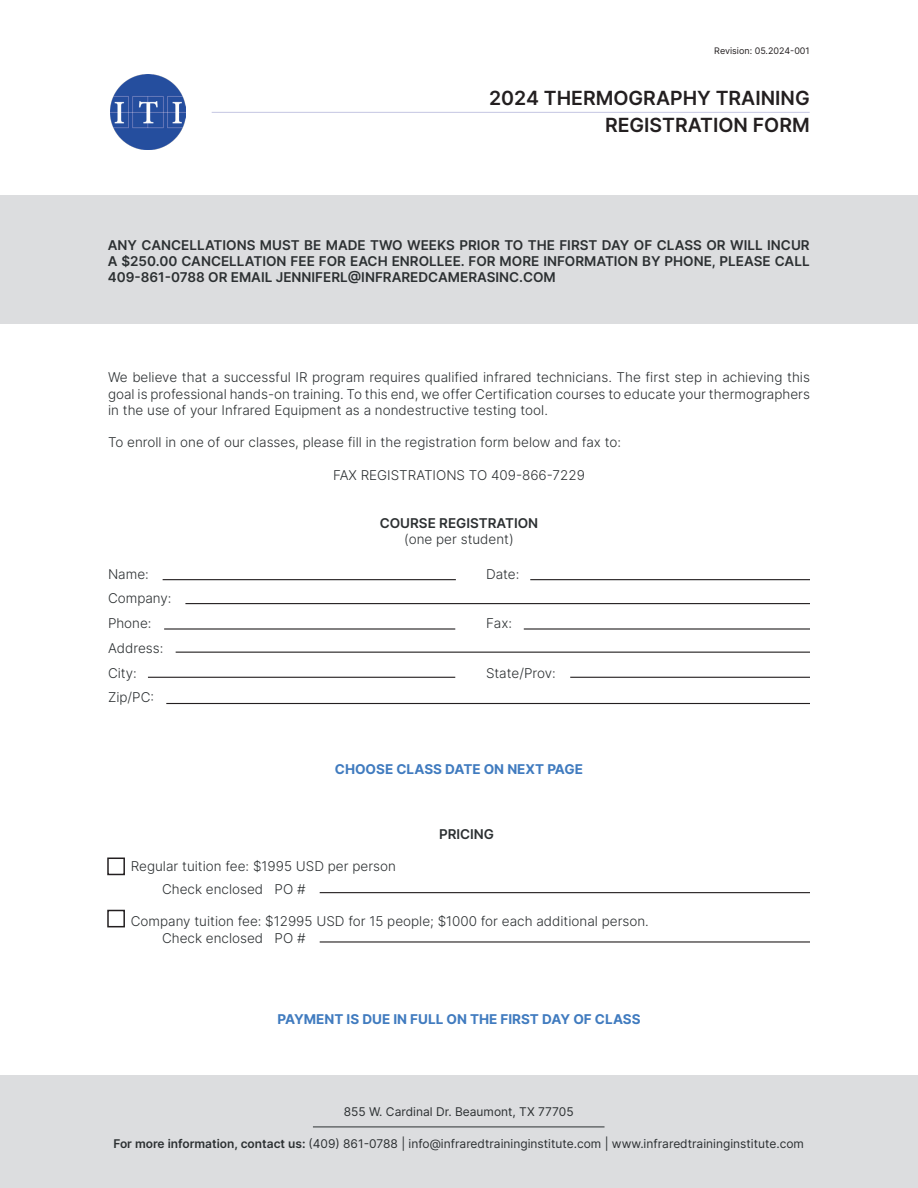
<style>
.page{position:relative;width:918px;height:1188px;background:#fff}
.page>*{position:absolute;margin:0;border:0;box-sizing:border-box;transform-origin:0 0}
.t1{font:600 19.5px/27px "Inter";color:#231f20;text-align:right}
.t2{font:300 13.5px/16.2px "Inter";color:#2c3032;text-align:justify}
.t3{font:600 13.5px/16.2px "Inter";color:#2c3032;text-align:justify}
.t4{font:700 13.5px "Inter";color:#407bbf}
.t5{font:12px "Inter";color:#2c3032}
.t6{font:9px "Inter";color:#231f20}
.s1{font-weight:600}
</style>
<div class="page">
<div style="left:0;top:195px;width:918px;height:129px;background:#dcdddf"></div>
<div style="left:0;top:1076px;width:918px;height:112px;background:#dcdddf"></div>
<img style="left:110px;top:75px;width:75px;height:75px">
<hr style="left:313px;top:1127px;width:292px;height:1px;background:#2c3032">
<hr style="left:212px;top:112px;width:598px;height:1px;background:#c4c6e2">
<hr style="left:163px;top:579px;width:293px;height:1px;background:#231f20">
<hr style="left:164px;top:628px;width:291px;height:2px;background:#231f20">
<hr style="left:176px;top:652px;width:634px;height:1px;background:#231f20">
<hr style="left:148px;top:677px;width:307px;height:1px;background:#231f20">
<hr style="left:570px;top:677px;width:240px;height:1px;background:#231f20">
<hr style="left:166px;top:703px;width:644px;height:1px;background:#231f20">
<hr style="left:524px;top:628px;width:286px;height:2px;background:#231f20">
<hr style="left:530px;top:579px;width:280px;height:1px;background:#231f20">
<div style="left:107px;top:858px;width:18px;height:17px;border:2px solid #231f20"></div>
<div style="left:107px;top:910px;width:18px;height:17px;border:2px solid #231f20"></div>
<hr style="left:320px;top:892px;width:490px;height:1px;background:#231f20">
<hr style="left:320px;top:941px;width:490px;height:2px;background:#231f20">
<hr style="left:185px;top:603px;width:625px;height:1px;background:#231f20">
<p class="t6" style="left:714px;top:44px;width:97px">Revision: 05.2024-001</p>
<h1 class="t1" style="left:489px;top:84px;width:322px">2024 THERMOGRAPHY TRAINING<br>REGISTRATION FORM</h1>
<p class="t3" style="left:108px;top:236px;width:704px">ANY CANCELLATIONS MUST BE MADE TWO WEEKS PRIOR TO THE FIRST DAY OF CLASS OR WILL INCUR A $250.00 CANCELLATION FEE FOR EACH ENROLLEE. FOR MORE INFORMATION BY PHONE, PLEASE CALL 409-861-0788 OR EMAIL JENNIFERL@INFRAREDCAMERASINC.COM</p>
<p class="t2" style="left:108px;top:369px;width:704px">We believe that a successful IR program requires qualified infrared technicians. The first step in achieving this goal is professional hands-on training. To this end, we offer Certification courses to educate your thermographers in the use of your Infrared Equipment as a nondestructive testing tool.</p>
<p class="t2" style="left:108px;top:434px;width:515px">To enroll in one of our classes, please fill in the registration form below and fax to:</p>
<p class="t2" style="left:333px;top:466px;width:253px">FAX REGISTRATIONS TO 409-866-7229</p>
<p class="t3" style="left:380px;top:515px;width:160px">COURSE REGISTRATION</p>
<p class="t2" style="left:404px;top:531px;width:111px">(one per student)</p>
<p class="t2" style="left:108px;top:565px;width:42px">Name:</p>
<p class="t2" style="left:486px;top:565px;width:35px">Date:</p>
<p class="t2" style="left:108px;top:590px;width:65px">Company:</p>
<p class="t2" style="left:108px;top:615px;width:45px">Phone:</p>
<p class="t2" style="left:486px;top:615px;width:28px">Fax:</p>
<p class="t2" style="left:108px;top:640px;width:57px">Address:</p>
<p class="t2" style="left:108px;top:664px;width:30px">City:</p>
<p class="t2" style="left:486px;top:664px;width:71px">State/Prov:</p>
<p class="t2" style="left:108px;top:689px;width:48px">Zip/PC:</p>
<p class="t4" style="left:335px;top:759px;width:250px">CHOOSE CLASS DATE ON NEXT PAGE</p>
<p class="t3" style="left:439px;top:825px;width:57px">PRICING</p>
<p class="t2" style="left:131px;top:858px;width:267px">Regular tuition fee: $1995 USD per person</p>
<p class="t2" style="left:162px;top:881px;width:145px">Check enclosed PO #</p>
<p class="t2" style="left:131px;top:913px;width:520px">Company tuition fee: $12995 USD for 15 people; $1000 for each additional person.</p>
<p class="t2" style="left:162px;top:929px;width:145px">Check enclosed PO #</p>
<p class="t4" style="left:277px;top:1009px;width:365px">PAYMENT IS DUE IN FULL ON THE FIRST DAY OF CLASS</p>
<p class="t5" style="left:344px;top:1103px;width:232px">855 W. Cardinal Dr. Beaumont, TX 77705</p>
<p class="t5" style="left:113px;top:1135px;width:692px"><span class="s1">For more information, contact us:</span> (409) 861-0788 | info@infraredtraininginstitute.com | www.infraredtraininginstitute.com</p>
</div>
